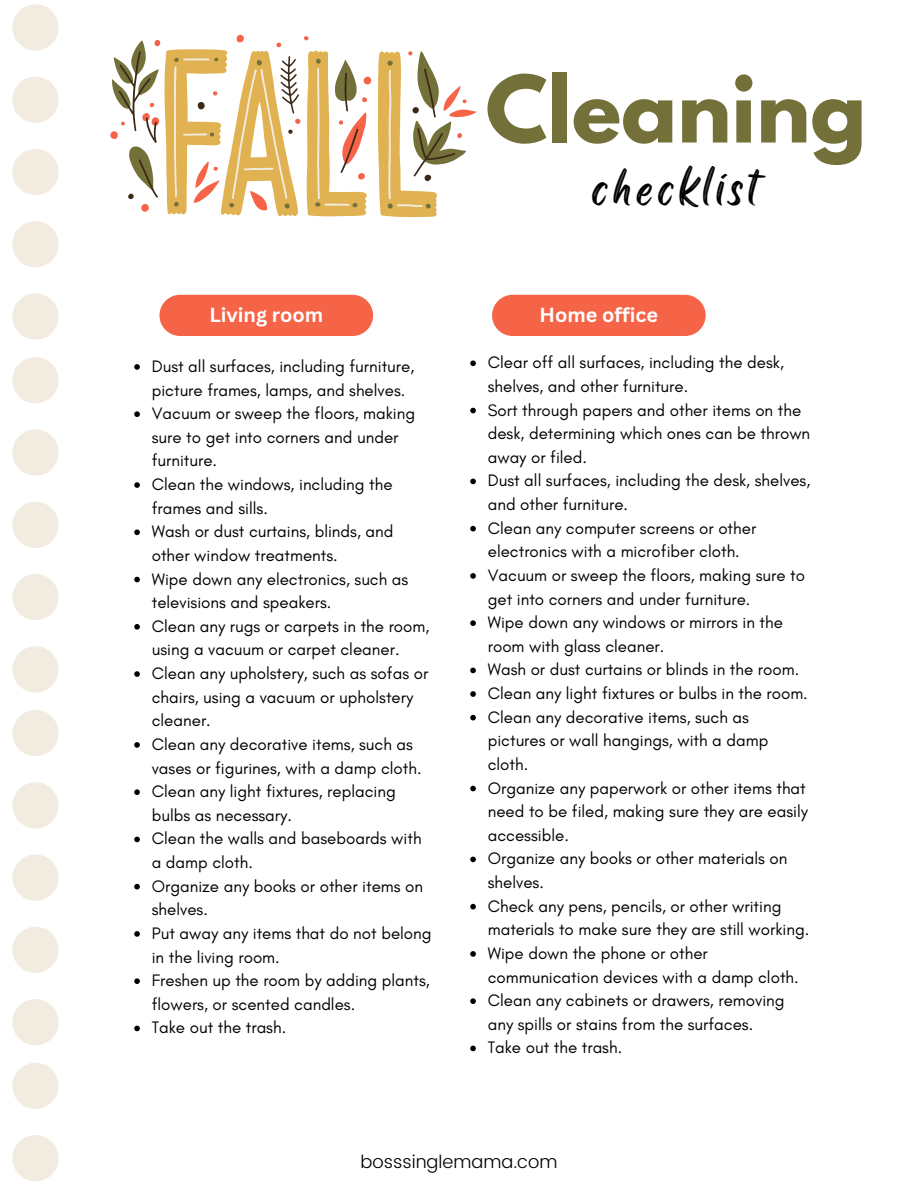
<style>
.page{position:relative;width:918px;height:1188px;background:#fff}
.page>*{position:absolute;margin:0;border:0;box-sizing:border-box;transform-origin:0 0}
.t1{font:700 82.05px "League Spartan";color:#737139}
.t2{font:47.7px "Black Bones";letter-spacing:.115em;color:#000}
.t3{font:700 19.8px "Canva Sans";color:#fff}
.t4{font:300 18px "Poppins";color:#000}
.t5{font:16.95px/23.7px "Glacial Indifference";color:#000}
</style>
<div class="page">
<svg style="left:12px;top:293px;width:47px;height:47px"></svg>
<svg style="left:12px;top:221px;width:47px;height:46px"></svg>
<svg style="left:12px;top:149px;width:47px;height:46px"></svg>
<svg style="left:12px;top:77px;width:47px;height:46px"></svg>
<svg style="left:12px;top:4px;width:47px;height:47px"></svg>
<svg style="left:12px;top:646px;width:47px;height:46px"></svg>
<svg style="left:12px;top:574px;width:47px;height:46px"></svg>
<svg style="left:12px;top:502px;width:47px;height:46px"></svg>
<svg style="left:12px;top:429px;width:47px;height:47px"></svg>
<svg style="left:12px;top:357px;width:47px;height:46px"></svg>
<svg style="left:12px;top:999px;width:47px;height:46px"></svg>
<svg style="left:12px;top:927px;width:47px;height:46px"></svg>
<svg style="left:12px;top:855px;width:47px;height:46px"></svg>
<svg style="left:12px;top:782px;width:47px;height:46px"></svg>
<svg style="left:12px;top:710px;width:47px;height:46px"></svg>
<svg style="left:12px;top:1135px;width:47px;height:46px"></svg>
<svg style="left:12px;top:1063px;width:47px;height:46px"></svg>
<div style="left:492px;top:295px;width:214px;height:41px;background:#f66447;border-radius:21px"></div>
<div style="left:159px;top:295px;width:214px;height:41px;background:#f66447;border-radius:21px"></div>
<svg style="left:134px;top:364px;width:6px;height:6px"></svg>
<svg style="left:134px;top:411px;width:6px;height:6px"></svg>
<svg style="left:134px;top:482px;width:6px;height:6px"></svg>
<svg style="left:134px;top:529px;width:6px;height:6px"></svg>
<svg style="left:134px;top:577px;width:6px;height:5px"></svg>
<svg style="left:134px;top:624px;width:6px;height:6px"></svg>
<svg style="left:134px;top:671px;width:6px;height:6px"></svg>
<svg style="left:134px;top:742px;width:6px;height:6px"></svg>
<svg style="left:134px;top:789px;width:6px;height:6px"></svg>
<svg style="left:134px;top:837px;width:6px;height:5px"></svg>
<svg style="left:134px;top:884px;width:6px;height:5px"></svg>
<svg style="left:134px;top:931px;width:6px;height:6px"></svg>
<svg style="left:134px;top:978px;width:6px;height:6px"></svg>
<svg style="left:134px;top:1026px;width:6px;height:5px"></svg>
<svg style="left:470px;top:360px;width:6px;height:6px"></svg>
<svg style="left:470px;top:408px;width:6px;height:5px"></svg>
<svg style="left:470px;top:479px;width:6px;height:5px"></svg>
<svg style="left:470px;top:526px;width:6px;height:5px"></svg>
<svg style="left:470px;top:573px;width:6px;height:6px"></svg>
<svg style="left:470px;top:620px;width:6px;height:6px"></svg>
<svg style="left:470px;top:668px;width:6px;height:5px"></svg>
<svg style="left:470px;top:691px;width:6px;height:6px"></svg>
<svg style="left:470px;top:715px;width:6px;height:5px"></svg>
<svg style="left:470px;top:786px;width:6px;height:5px"></svg>
<svg style="left:470px;top:857px;width:6px;height:5px"></svg>
<svg style="left:470px;top:904px;width:6px;height:5px"></svg>
<svg style="left:470px;top:951px;width:6px;height:6px"></svg>
<svg style="left:470px;top:998px;width:6px;height:6px"></svg>
<svg style="left:470px;top:1046px;width:6px;height:5px"></svg>
<svg style="left:167px;top:212px;width:270px;height:5px"></svg>
<svg style="left:110px;top:35px;width:367px;height:177px"></svg>
<svg style="left:119px;top:51px;width:336px;height:148px"></svg>
<svg style="left:174px;top:58px;width:249px;height:149px"></svg>
<h1 class="t1" style="left:486px;top:45px;width:382px">Cleaning</h1>
<h2 class="t2" style="left:592px;top:154px;width:166px">checklist</h2>
<p class="t3" style="left:209px;top:303px;width:115px">Living room</p>
<p class="t3" style="left:540px;top:303px;width:120px">Home office</p>
<p class="t5" style="left:152px;top:355px;width:281px">Dust all surfaces, including furniture, picture frames, lamps, and shelves.<br>Vacuum or sweep the floors, making sure to get into corners and under furniture.<br>Clean the windows, including the frames and sills.<br>Wash or dust curtains, blinds, and other window treatments.<br>Wipe down any electronics, such as televisions and speakers.<br>Clean any rugs or carpets in the room, using a vacuum or carpet cleaner.<br>Clean any upholstery, such as sofas or chairs, using a vacuum or upholstery cleaner.<br>Clean any decorative items, such as vases or figurines, with a damp cloth.<br>Clean any light fixtures, replacing bulbs as necessary.<br>Clean the walls and baseboards with a damp cloth.<br>Organize any books or other items on shelves.<br>Put away any items that do not belong in the living room.<br>Freshen up the room by adding plants, flowers, or scented candles.<br>Take out the trash.</p>
<p class="t5" style="left:488px;top:351px;width:324px">Clear off all surfaces, including the desk, shelves, and other furniture.<br>Sort through papers and other items on the desk, determining which ones can be thrown away or filed.<br>Dust all surfaces, including the desk, shelves, and other furniture.<br>Clean any computer screens or other electronics with a microfiber cloth.<br>Vacuum or sweep the floors, making sure to get into corners and under furniture.<br>Wipe down any windows or mirrors in the room with glass cleaner.<br>Wash or dust curtains or blinds in the room.<br>Clean any light fixtures or bulbs in the room.<br>Clean any decorative items, such as pictures or wall hangings, with a damp cloth.<br>Organize any paperwork or other items that need to be filed, making sure they are easily accessible.<br>Organize any books or other materials on shelves.<br>Check any pens, pencils, or other writing materials to make sure they are still working.<br>Wipe down the phone or other communication devices with a damp cloth.<br>Clean any cabinets or drawers, removing any spills or stains from the surfaces.<br>Take out the trash.</p>
<p class="t4" style="left:361px;top:1148px;width:198px">bosssinglemama.com</p>
</div>
